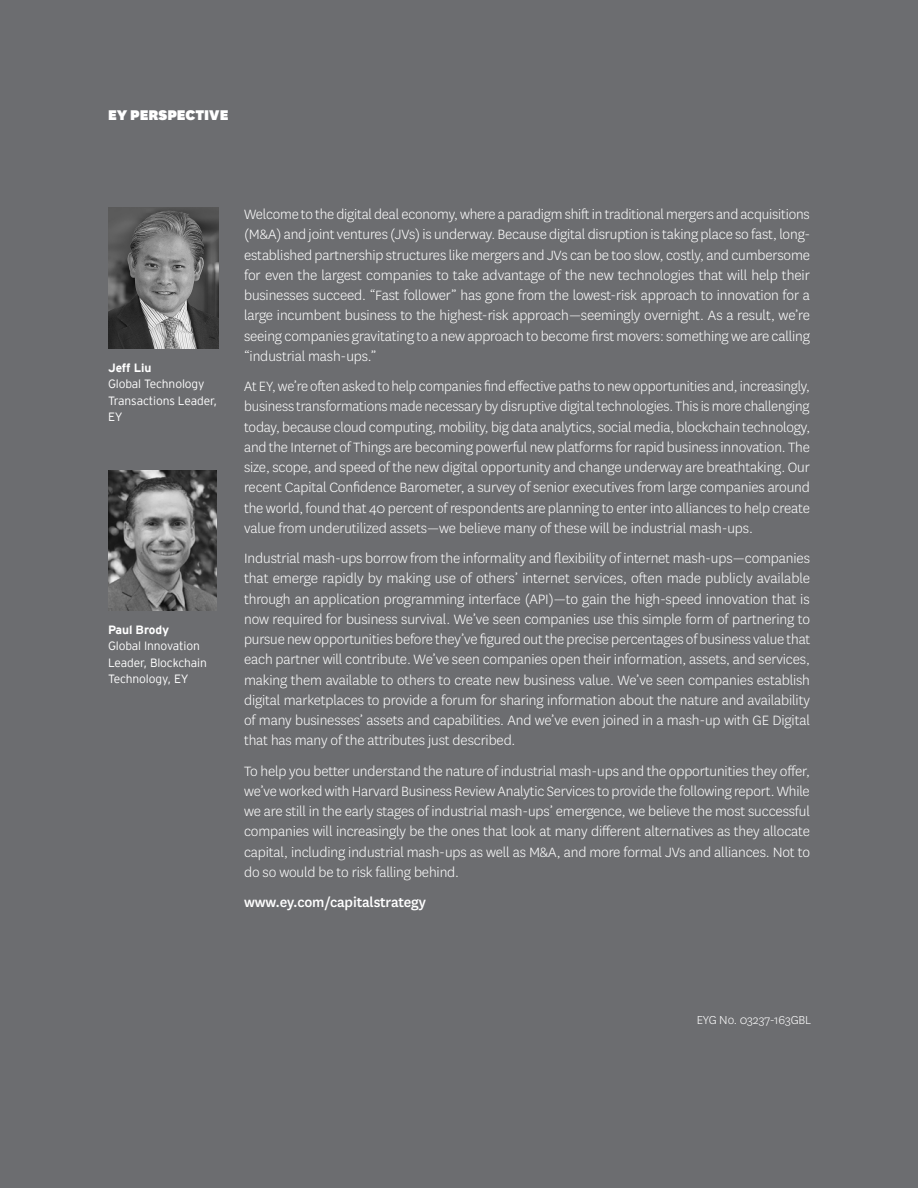
<style>
.page{position:relative;width:918px;height:1188px;background:#6c6d70}
.page>*{position:absolute;margin:0;border:0;box-sizing:border-box;transform-origin:0 0}
.sponsor_statement-he{font:900 16.5px "National HBR";color:#fff}
.sponsor_letter_body{font:300 15.75px/20.2px "National HBR";letter-spacing:-.01em;color:#fff;text-align:justify}
.sponsor_letter_body-2{font:500 15.75px "National HBR";letter-spacing:-.01em;color:#fff}
.methodology{font:300 13.5px "National HBR";letter-spacing:-.01em;color:#fff}
.EY_body{font:300 12px/16.5px "EY Interstate";letter-spacing:-.01em;color:#fff}
.s1{font-weight:700}
</style>
<div class="page">
<img style="left:108px;top:471px;width:109px;height:140px">
<img style="left:108px;top:207px;width:110px;height:142px">
<p class="sponsor_statement-he" style="left:108px;top:104px;width:122px">EY PERSPECTIVE</p>
<p class="EY_body" style="left:108px;top:358px;width:111px"><span class="s1">Jeff Liu<br></span>Global Technology<br>Transactions Leader,<br>EY</p>
<p class="EY_body" style="left:108px;top:621px;width:100px"><span class="s1">Paul Brody<br></span>Global Innovation<br>Leader, Blockchain<br>Technology, EY</p>
<p class="sponsor_letter_body" style="left:244px;top:204px;width:568px">Welcome to the digital deal economy, where a paradigm shift in traditional mergers and acquisitions (M&amp;A) and joint ventures (JVs) is underway. Because digital disruption is taking place so fast, long&shy;established partnership structures like mergers and JVs can be too slow, costly, and cumbersome for even the largest companies to take advantage of the new technologies that will help their businesses succeed. “Fast follower” has gone from the lowest-risk approach to innovation for a large incumbent business to the highest-risk approach—seemingly overnight. As a result, we’re seeing companies gravitating to a new approach to become first movers: something we are calling “industrial mash-ups.”</p>
<p class="sponsor_letter_body" style="left:244px;top:376px;width:568px">At EY, we’re often asked to help companies find effective paths to new opportunities and, increasingly, business transformations made necessary by disruptive digital technologies. This is more challenging today, because cloud computing, mobility, big data analytics, social media, blockchain technology, and the Internet of Things are becoming powerful new platforms for rapid business innovation. The size, scope, and speed of the new digital opportunity and change underway are breathtaking. Our recent Capital Confidence Barometer, a survey of senior executives from large companies around the world, found that 40 percent of respondents are planning to enter into alliances to help create value from underutilized assets—we believe many of these will be industrial mash-ups.</p>
<p class="sponsor_letter_body" style="left:244px;top:548px;width:568px">Industrial mash-ups borrow from the informality and flexibility of internet mash-ups—companies that emerge rapidly by making use of others’ internet services, often made publicly available through an application programming interface (API)—to gain the high-speed innovation that is now required for business survival. We’ve seen companies use this simple form of partnering to pursue new opportunities before they’ve figured out the precise percentages of business value that each partner will contribute. We’ve seen companies open their information, assets, and services, making them available to others to create new business value. We’ve seen companies establish digital marketplaces to provide a forum for sharing information about the nature and availability of many businesses’ assets and capabilities. And we’ve even joined in a mash-up with GE Digital that has many of the attributes just described.</p>
<p class="sponsor_letter_body" style="left:244px;top:760px;width:567px">To help you better understand the nature of industrial mash-ups and the opportunities they offer, we’ve worked with Harvard Business Review Analytic Services to provide the following report. While we are still in the early stages of industrial mash-ups’ emergence, we believe the most successful companies will increasingly be the ones that look at many different alternatives as they allocate capital, including industrial mash-ups as well as M&amp;A, and more formal JVs and alliances. Not to do so would be to risk falling behind.</p>
<p class="sponsor_letter_body-2" style="left:244px;top:892px;width:183px">www.ey.com/capitalstrategy</p>
<p class="methodology" style="left:697px;top:1012px;width:116px">EYG No. 03237-163GBL</p>
</div>
